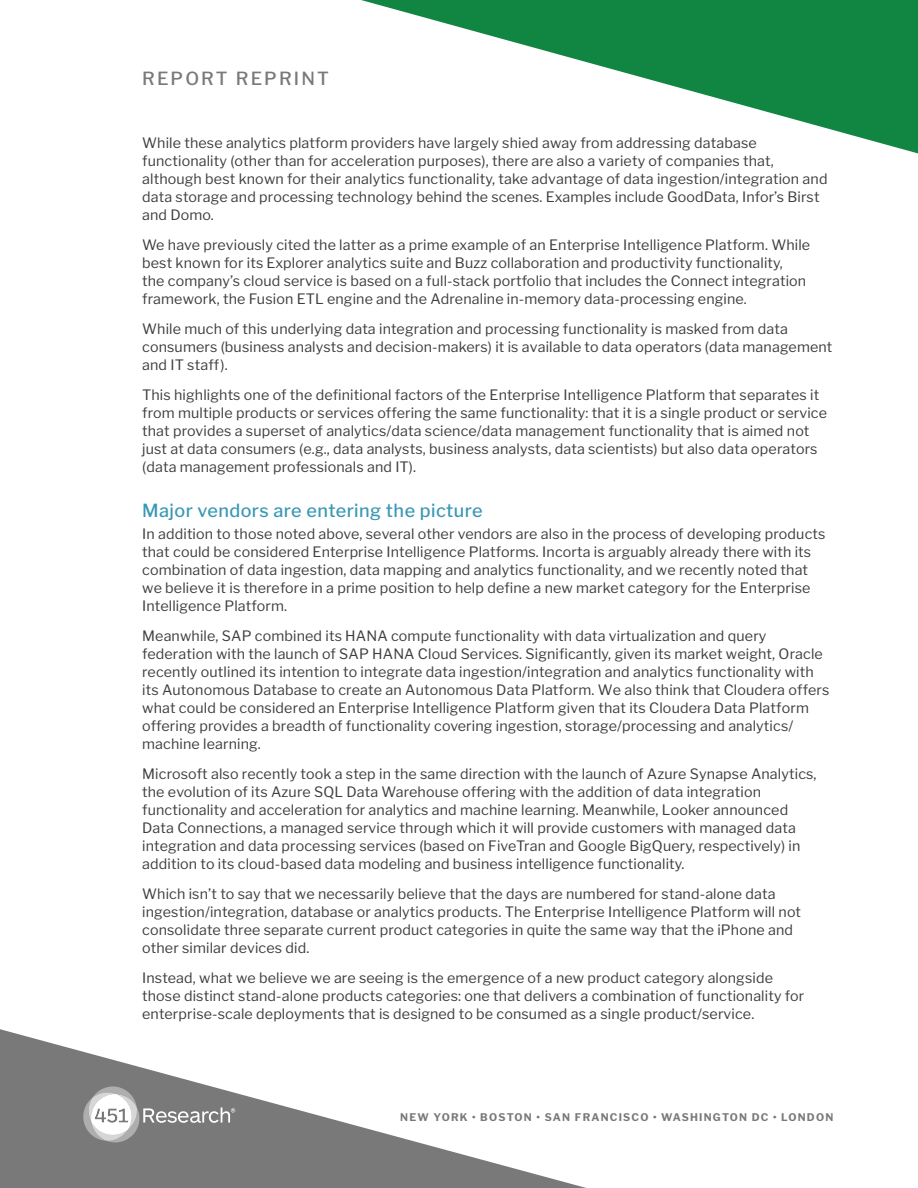
<style>
.page{position:relative;width:918px;height:1188px;background:#fff}
.page>*{position:absolute;margin:0;border:0;box-sizing:border-box;transform-origin:0 0}
.Myriad_Body{font:500 18px "Libre Franklin";letter-spacing:.025em;color:#3998b5}
.Myriad_Body-2{font:500 18px "Libre Franklin";letter-spacing:.12em;color:#79797a}
.Myriad_Body-3{font:14.25px/18px "Libre Franklin";letter-spacing:.01em;color:#3e3e3f}
.t1{font:700 10.5px "Libre Franklin";letter-spacing:.115em;color:#79797a}
</style>
<div class="page">
<svg style="left:0;top:1029px;width:586px;height:159px"></svg>
<svg style="left:361px;top:0;width:557px;height:154px"></svg>
<svg style="left:82px;top:1086px;width:153px;height:56px"></svg>
<p class="Myriad_Body-2" style="left:142px;top:68px;width:188px">REPORT REPRINT</p>
<p class="Myriad_Body-3" style="left:142px;top:134px;width:687px">While these analytics platform providers have largely shied away from addressing database functionality (other than for acceleration purposes), there are also a variety of companies that, although best known for their analytics functionality, take advantage of data ingestion/integration and data storage and processing technology behind the scenes. Examples include GoodData, Infor’s Birst and Domo.</p>
<p class="Myriad_Body-3" style="left:142px;top:236px;width:670px">We have previously cited the latter as a prime example of an Enterprise Intelligence Platform. While best known for its Explorer analytics suite and Buzz collaboration and productivity functionality,<br>the company’s cloud service is based on a full-stack portfolio that includes the Connect integration framework, the Fusion ETL engine and the Adrenaline in-memory data-processing engine.</p>
<p class="Myriad_Body-3" style="left:142px;top:320px;width:692px">While much of this underlying data integration and processing functionality is masked from data consumers (business analysts and decision-makers) it is available to data operators (data management and IT staff).</p>
<p class="Myriad_Body-3" style="left:142px;top:386px;width:686px">This highlights one of the definitional factors of the Enterprise Intelligence Platform that separates it from multiple products or services offering the same functionality: that it is a single product or service that provides a superset of analytics/data science/data management functionality that is aimed not just at data consumers (e.g., data analysts, business analysts, data scientists) but also data operators (data management professionals and IT).</p>
<p class="Myriad_Body" style="left:142px;top:500px;width:342px">Major vendors are entering the picture</p>
<p class="Myriad_Body-3" style="left:142px;top:524px;width:685px">In addition to those noted above, several other vendors are also in the process of developing products that could be considered Enterprise Intelligence Platforms. Incorta is arguably already there with its combination of data ingestion, data mapping and analytics functionality, and we recently noted that we believe it is therefore in a prime position to help define a new market category for the Enterprise Intelligence Platform.</p>
<p class="Myriad_Body-3" style="left:142px;top:626px;width:689px">Meanwhile, SAP combined its HANA compute functionality with data virtualization and query federation with the launch of SAP HANA Cloud Services. Significantly, given its market weight, Oracle recently outlined its intention to integrate data ingestion/integration and analytics functionality with its Autonomous Database to create an Autonomous Data Platform. We also think that Cloudera offers what could be considered an Enterprise Intelligence Platform given that its Cloudera Data Platform offering provides a breadth of functionality covering ingestion, storage/processing and analytics/ machine learning.</p>
<p class="Myriad_Body-3" style="left:142px;top:764px;width:676px">Microsoft also recently took a step in the same direction with the launch of Azure Synapse Analytics, the evolution of its Azure SQL Data Warehouse offering with the addition of data integration functionality and acceleration for analytics and machine learning. Meanwhile, Looker announced Data Connections, a managed service through which it will provide customers with managed data integration and data processing services (based on FiveTran and Google BigQuery, respectively) in addition to its cloud-based data modeling and business intelligence functionality.</p>
<p class="Myriad_Body-3" style="left:142px;top:884px;width:660px">Which isn’t to say that we necessarily believe that the days are numbered for stand-alone data ingestion/integration, database or analytics products. The Enterprise Intelligence Platform will not consolidate three separate current product categories in quite the same way that the iPhone and other similar devices did.</p>
<p class="Myriad_Body-3" style="left:142px;top:968px;width:664px">Instead, what we believe we are seeing is the emergence of a new product category alongside those distinct stand-alone products categories: one that delivers a combination of functionality for enterprise-scale deployments that is designed to be consumed as a single product/service.</p>
<p class="t1" style="left:400px;top:1111px;width:434px">NEW YORK • BOSTON • SAN FRANCISCO • WASHINGTON DC • LONDON</p>
</div>
